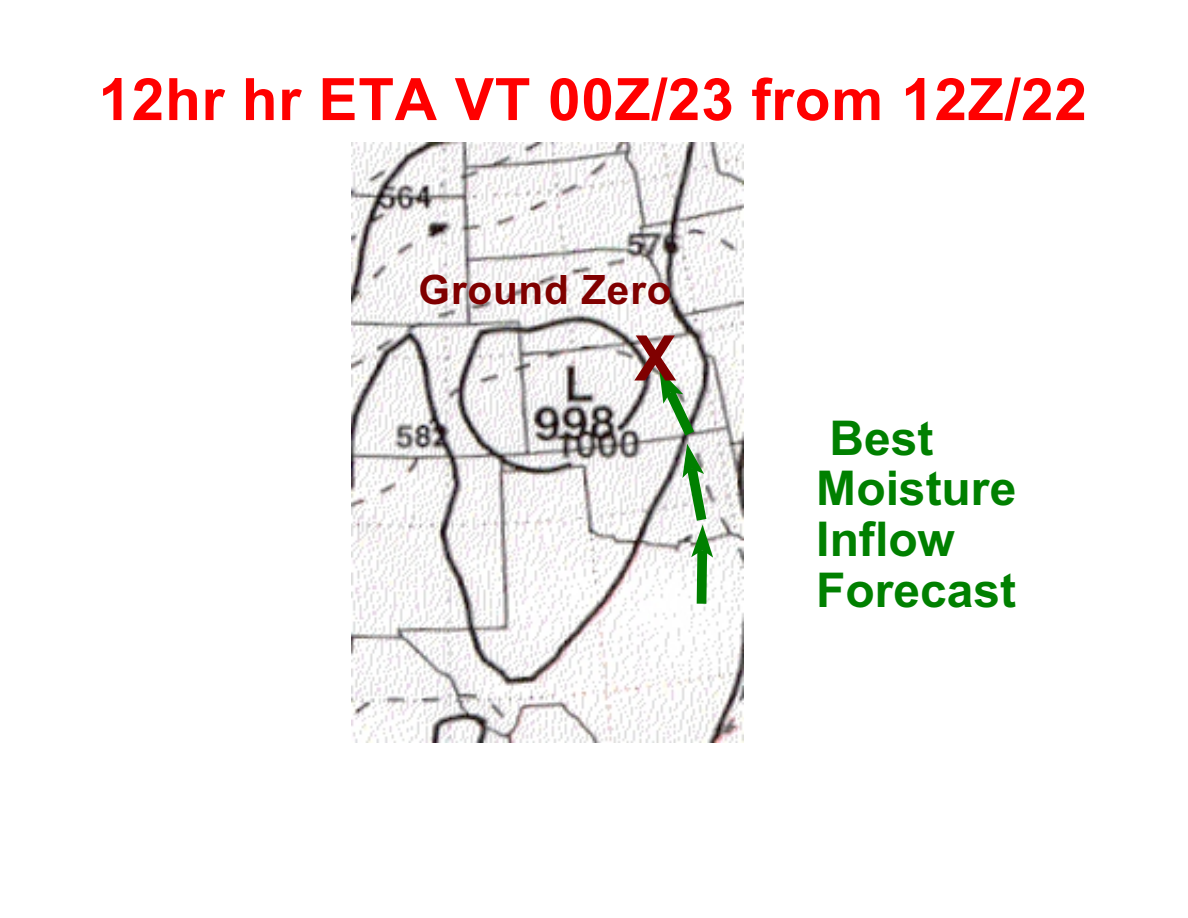
<style>
.page{position:relative;width:1188px;height:918px;background:#fff}
.page>*{position:absolute;margin:0;border:0;box-sizing:border-box;transform-origin:0 0}
.t1{font:700 62.85px "Arial";color:#800000}
.t2{font:700 58.5px "Arial";letter-spacing:.015em;color:#f00}
.t3{font:700 48px/50.8px "Arial";color:#008000}
.t4{font:700 40.5px "Arial";letter-spacing:.02em;color:#800000}
</style>
<div class="page">
<img style="left:352px;top:143px;width:391px;height:600px">
<svg style="left:657px;top:369px;width:56px;height:245px"></svg>
<p class="t2" style="left:98px;top:77px;width:990px">12hr hr ETA VT 00Z/23 from 12Z/22</p>
<p class="t4" style="left:418px;top:274px;width:254px">Ground Zero</p>
<p class="t1" style="left:634px;top:335px;width:43px">X</p>
<p class="t3" style="left:816px;top:417px;width:202px">Best<br>Moisture<br>Inflow<br>Forecast</p>
</div>
